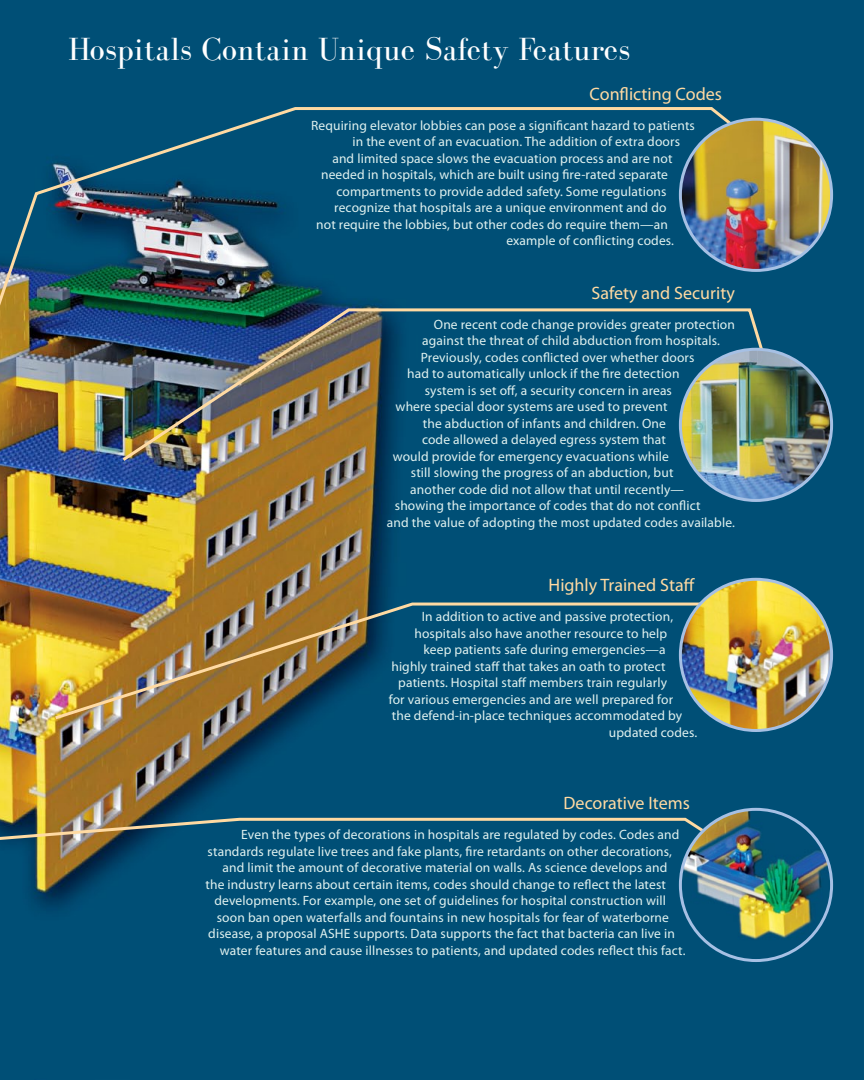
<style>
.page{position:relative;width:864px;height:1080px;background:#fff}
.page>*{position:absolute;margin:0;border:0;box-sizing:border-box;transform-origin:0 0}
.t1{font:33px "Bodoni FLF";letter-spacing:.01em;color:#fff}
.t2{font:18px "Myriad Pro";color:#ffdaa2}
.t3{font:13.5px "Myriad Pro";letter-spacing:.01em;color:#e0f1ef}
</style>
<div class="page">
<img style="left:0;top:0;width:864px;height:1080px">
<img style="left:0;top:104px;width:741px;height:409px">
<svg style="left:0;top:815px;width:725px;height:37px;background:#285e72"></svg>
<img style="left:52px;top:584px;width:675px;height:138px">
<img style="left:119px;top:306px;width:650px;height:158px">
<img style="left:680px;top:119px;width:152px;height:151px;border-radius:76px">
<div style="left:679px;top:118px;width:154px;height:154px;border:3px solid #a6c0e4;border-radius:50%"></div>
<img style="left:680px;top:349px;width:152px;height:151px;border-radius:76px">
<div style="left:679px;top:348px;width:154px;height:154px;border:3px solid #a6c0e4;border-radius:50%"></div>
<img style="left:680px;top:579px;width:152px;height:151px;border-radius:76px">
<div style="left:679px;top:578px;width:154px;height:154px;border:3px solid #a6c0e4;border-radius:50%"></div>
<img style="left:680px;top:809px;width:152px;height:152px;border-radius:76px">
<div style="left:679px;top:808px;width:154px;height:154px;border:3px solid #a6c0e4;border-radius:50%"></div>
<h1 class="t1" style="left:68px;top:31px;width:564px">Hospitals Contain Unique Safety Features</h1>
<h2 class="t2" style="left:590px;top:83px;width:134px">Conflicting Codes</h2>
<p class="t3" style="left:311px;top:117px;width:385px">Requiring elevator lobbies can pose a significant hazard to patients</p>
<p class="t3" style="left:352px;top:134px;width:329px">in the event of an evacuation. The addition of extra doors</p>
<p class="t3" style="left:332px;top:150px;width:342px">and limited space slows the evacuation process and are not</p>
<p class="t3" style="left:321px;top:167px;width:348px">needed in hospitals, which are built using fire-rated separate</p>
<p class="t3" style="left:336px;top:183px;width:332px">compartments to provide added safety. Some regulations</p>
<p class="t3" style="left:334px;top:200px;width:334px">recognize that hospitals are a unique environment and do</p>
<p class="t3" style="left:316px;top:216px;width:353px">not require the lobbies, but other codes do require them—an</p>
<p class="t3" style="left:506px;top:233px;width:169px">example of conflicting codes.</p>
<h2 class="t2" style="left:592px;top:281px;width:145px">Safety and Security</h2>
<p class="t3" style="left:434px;top:316px;width:303px">One recent code change provides greater protection</p>
<p class="t3" style="left:422px;top:332px;width:299px">against the threat of child abduction from hospitals.</p>
<p class="t3" style="left:421px;top:349px;width:275px">Previously, codes conflicted over whether doors</p>
<p class="t3" style="left:407px;top:365px;width:274px">had to automatically unlock if the fire detection</p>
<p class="t3" style="left:425px;top:382px;width:249px">system is set off, a security concern in areas</p>
<p class="t3" style="left:396px;top:398px;width:273px">where special door systems are used to prevent</p>
<p class="t3" style="left:423px;top:415px;width:245px">the abduction of infants and children. One</p>
<p class="t3" style="left:422px;top:431px;width:245px">code allowed a delayed egress system that</p>
<p class="t3" style="left:393px;top:448px;width:278px">would provide for emergency evacuations while</p>
<p class="t3" style="left:411px;top:464px;width:264px">still slowing the progress of an abduction, but</p>
<p class="t3" style="left:410px;top:481px;width:275px">another code did not allow that until recently—</p>
<p class="t3" style="left:395px;top:497px;width:307px">showing the importance of codes that do not conflict</p>
<p class="t3" style="left:387px;top:514px;width:349px">and the value of adopting the most updated codes available.</p>
<h2 class="t2" style="left:548px;top:574px;width:148px">Highly Trained Staff</h2>
<p class="t3" style="left:422px;top:608px;width:253px">In addition to active and passive protection,</p>
<p class="t3" style="left:414px;top:625px;width:254px">hospitals also have another resource to help</p>
<p class="t3" style="left:423px;top:641px;width:244px">keep patients safe during emergencies—a</p>
<p class="t3" style="left:391px;top:658px;width:276px">highly trained staff that takes an oath to protect</p>
<p class="t3" style="left:398px;top:674px;width:270px">patients. Hospital staff members train regularly</p>
<p class="t3" style="left:389px;top:691px;width:286px">for various emergencies and are well prepared for</p>
<p class="t3" style="left:392px;top:707px;width:292px">the defend-in-place techniques accommodated by</p>
<p class="t3" style="left:609px;top:724px;width:90px">updated codes.</p>
<h2 class="t2" style="left:564px;top:792px;width:128px">Decorative Items</h2>
<p class="t3" style="left:241px;top:826px;width:440px">Even the types of decorations in hospitals are regulated by codes. Codes and</p>
<p class="t3" style="left:208px;top:843px;width:466px">standards regulate live trees and fake plants, fire retardants on other decorations,</p>
<p class="t3" style="left:223px;top:859px;width:447px">and limit the amount of decorative material on walls. As science develops and</p>
<p class="t3" style="left:205px;top:876px;width:462px">the industry learns about certain items, codes should change to reflect the latest</p>
<p class="t3" style="left:214px;top:892px;width:453px">developments. For example, one set of guidelines for hospital construction will</p>
<p class="t3" style="left:217px;top:909px;width:454px">soon ban open waterfalls and fountains in new hospitals for fear of waterborne</p>
<p class="t3" style="left:208px;top:925px;width:468px">disease, a proposal ASHE supports. Data supports the fact that bacteria can live in</p>
<p class="t3" style="left:220px;top:942px;width:467px">water features and cause illnesses to patients, and updated codes reflect this fact.</p>
</div>
